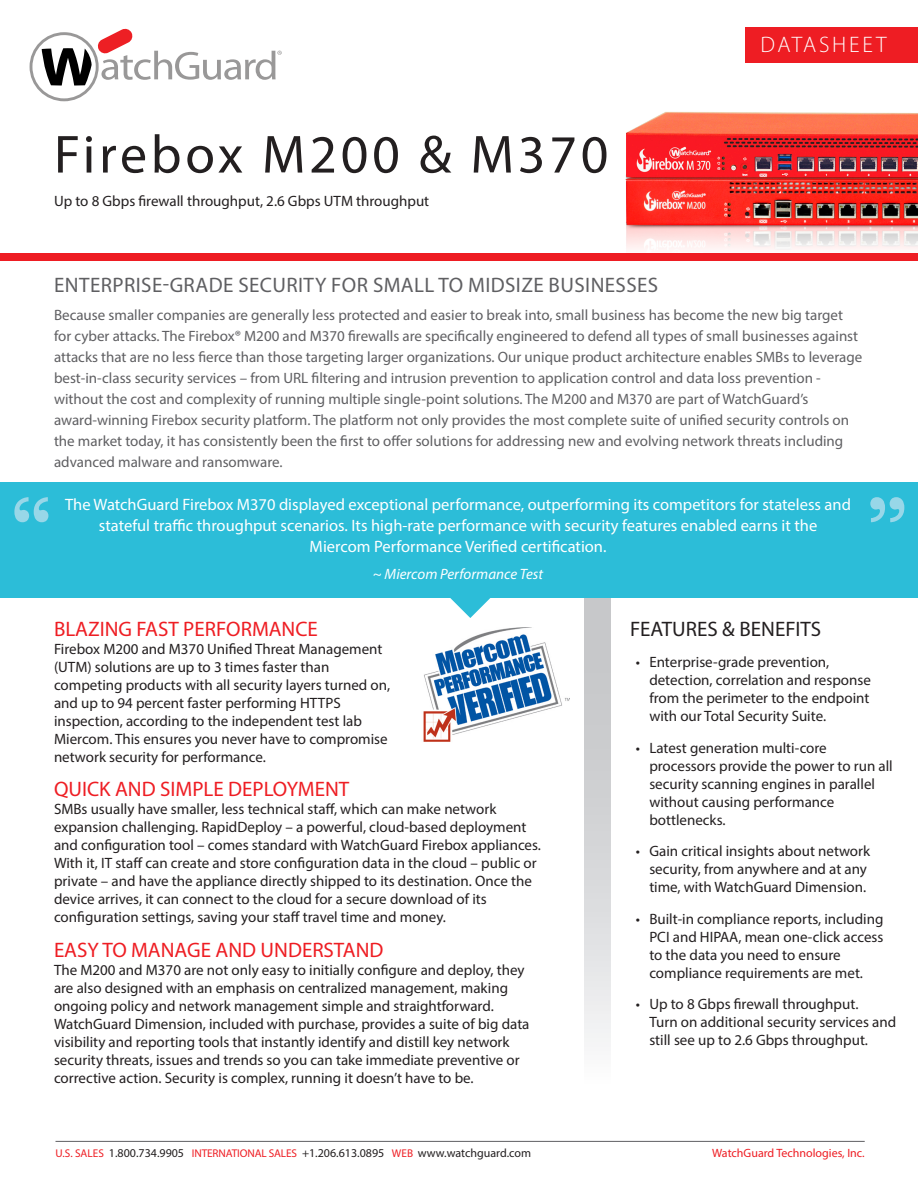
<style>
.page{position:relative;width:918px;height:1188px;background:#fff}
.page>*{position:absolute;margin:0;border:0;box-sizing:border-box;transform-origin:0 0}
._2017_ds_-_Title{font:54px "Myriad Pro";letter-spacing:.07em;color:#231f20}
._2011_ds_-_red_subhe{font:300 22.5px "Myriad Pro";letter-spacing:.12em;color:#fff}
._2017-_sub-head{font:21px "Myriad Pro";color:#ee1d23}
._2017_-_Headline{font:21px "Myriad Pro";letter-spacing:.02em;color:#5f5f62}
._2017_ds_-_body_copy{font:21px "Myriad Pro";color:#231f20}
._2017_-_quote_text{font:16.5px/21px "Myriad Pro";color:#fff;text-align:center}
._2017_-_Title_sub-he{font:15px/18px "Myriad Pro";color:#231f20}
._2017-Intro{font:15px/21px "Myriad Pro";color:#5f5f62}
._2017_-_Quote_Italic{font:italic 15px "Myriad Pro";color:#fff}
.t1{font:12px "Myriad Pro";color:#231f20}
.t2{font:12px "Myriad Pro";color:#ee1d23}
.s1{font-size:11.25px;color:#ee1d23}
</style>
<div class="page">
<div style="left:585px;top:578px;width:25px;height:592px;background:linear-gradient(to bottom,#babbbe,#fff)"></div>
<hr style="left:56px;top:1141px;width:809px;height:1px;background:#5f5f62">
<svg style="left:30px;top:29px;width:252px;height:72px"></svg>
<img style="left:423px;top:627px;width:146px;height:115px">
<div style="left:0;top:482px;width:918px;height:115px;background:#2cbdd8"></div>
<svg style="left:450px;top:597px;width:41px;height:21px"></svg>
<svg style="left:14px;top:497px;width:34px;height:25px"></svg>
<svg style="left:870px;top:497px;width:34px;height:25px"></svg>
<img style="left:610px;top:62px;width:308px;height:199px">
<div style="left:0;top:253px;width:918px;height:7px;background:#ee1d23"></div>
<div style="left:745px;top:27px;width:173px;height:35px;background:#ee1d23"></div>
<p class="_2017_ds_-_Title" style="left:54px;top:121px;width:556px">Firebox M200 &amp; M370</p>
<p class="_2017_-_Title_sub-he" style="left:54px;top:192px;width:377px">Up to 8 Gbps firewall throughput, 2.6 Gbps UTM throughput</p>
<p class="_2011_ds_-_red_subhe" style="left:761px;top:31px;width:127px">DATASHEET</p>
<p class="_2017_-_Headline" style="left:54px;top:272px;width:606px">ENTERPRISE-GRADE SECURITY FOR SMALL TO MIDSIZE BUSINESSES</p>
<p class="_2017-Intro" style="left:54px;top:304px;width:810px">Because smaller companies are generally less protected and easier to break into, small business has become the new big target for cyber attacks. The Firebox® M200 and M370 firewalls are specifically engineered to defend all types of small businesses against attacks that are no less fierce than those targeting larger organizations. Our unique product architecture enables SMBs to leverage best-in-class security services – from URL filtering and intrusion prevention to application control and data loss prevention - without the cost and complexity of running multiple single-point solutions. The M200 and M370 are part of WatchGuard’s award-winning Firebox security platform. The platform not only provides the most complete suite of unified security controls on the market today, it has consistently been the first to offer solutions for addressing new and evolving network threats including advanced malware and ransomware.</p>
<p class="_2017_-_quote_text" style="left:65px;top:493px;width:787px">The WatchGuard Firebox M370 displayed exceptional performance, outperforming its competitors for stateless and stateful traffic throughput scenarios. Its high-rate performance with security features enabled earns it the<br>Miercom Performance Verified certification.</p>
<p class="_2017_-_Quote_Italic" style="left:373px;top:564px;width:172px">~ Miercom Performance Test</p>
<p class="_2017-_sub-head" style="left:54px;top:616px;width:265px">BLAZING FAST PERFORMANCE</p>
<p class="_2017_-_Title_sub-he" style="left:54px;top:639px;width:338px">Firebox M200 and M370 Unified Threat Management (UTM) solutions are up to 3 times faster than competing products with all security layers turned on, and up to 94 percent faster performing HTTPS inspection, according to the independent test lab Miercom. This ensures you never have to compromise network security for performance.</p>
<p class="_2017-_sub-head" style="left:54px;top:776px;width:297px">QUICK AND SIMPLE DEPLOYMENT</p>
<p class="_2017_-_Title_sub-he" style="left:54px;top:800px;width:489px">SMBs usually have smaller, less technical staff, which can make network expansion challenging. RapidDeploy – a powerful, cloud-based deployment and configuration tool – comes standard with WatchGuard Firebox appliances.<br>With it, IT staff can create and store configuration data in the cloud – public or private – and have the appliance directly shipped to its destination. Once the device arrives, it can connect to the cloud for a secure download of its configuration settings, saving your staff travel time and money.</p>
<p class="_2017-_sub-head" style="left:54px;top:937px;width:331px">EASY TO MANAGE AND UNDERSTAND</p>
<p class="_2017_-_Title_sub-he" style="left:54px;top:960px;width:477px">The M200 and M370 are not only easy to initially configure and deploy, they are also designed with an emphasis on centralized management, making ongoing policy and network management simple and straightforward.<br>WatchGuard Dimension, included with purchase, provides a suite of big data visibility and reporting tools that instantly identify and distill key network security threats, issues and trends so you can take immediate preventive or corrective action. Security is complex, running it doesn’t have to be.</p>
<p class="t1" style="left:56px;top:1146px;width:477px"><span class="s1">U.S. SALES</span> 1.800.734.9905 <span class="s1">INTERNATIONAL SALES</span> +1.206.613.0895 <span class="s1">WEB</span> www.watchguard.com</p>
<p class="_2017_ds_-_body_copy" style="left:630px;top:616px;width:193px">FEATURES &amp; BENEFITS</p>
<p class="_2017_-_Title_sub-he" style="left:649px;top:653px;width:223px;text-indent:-14px">• Enterprise-grade prevention, detection, correlation and response from the perimeter to the endpoint with our Total Security Suite.</p>
<p class="_2017_-_Title_sub-he" style="left:649px;top:738px;width:245px;text-indent:-14px">• Latest generation multi-core processors provide the power to run all security scanning engines in parallel without causing performance bottlenecks.</p>
<p class="_2017_-_Title_sub-he" style="left:649px;top:842px;width:222px;text-indent:-14px">• Gain critical insights about network security, from anywhere and at any time, with WatchGuard Dimension.</p>
<p class="_2017_-_Title_sub-he" style="left:649px;top:909px;width:236px;text-indent:-14px">• Built-in compliance reports, including PCI and HIPAA, mean one-click access to the data you need to ensure compliance requirements are met.</p>
<p class="_2017_-_Title_sub-he" style="left:649px;top:995px;width:248px;text-indent:-14px">• Up to 8 Gbps firewall throughput.<br>Turn on additional security services and still see up to 2.6 Gbps throughput.</p>
<p class="t2" style="left:712px;top:1146px;width:154px">WatchGuard Technologies, Inc.</p>
</div>
